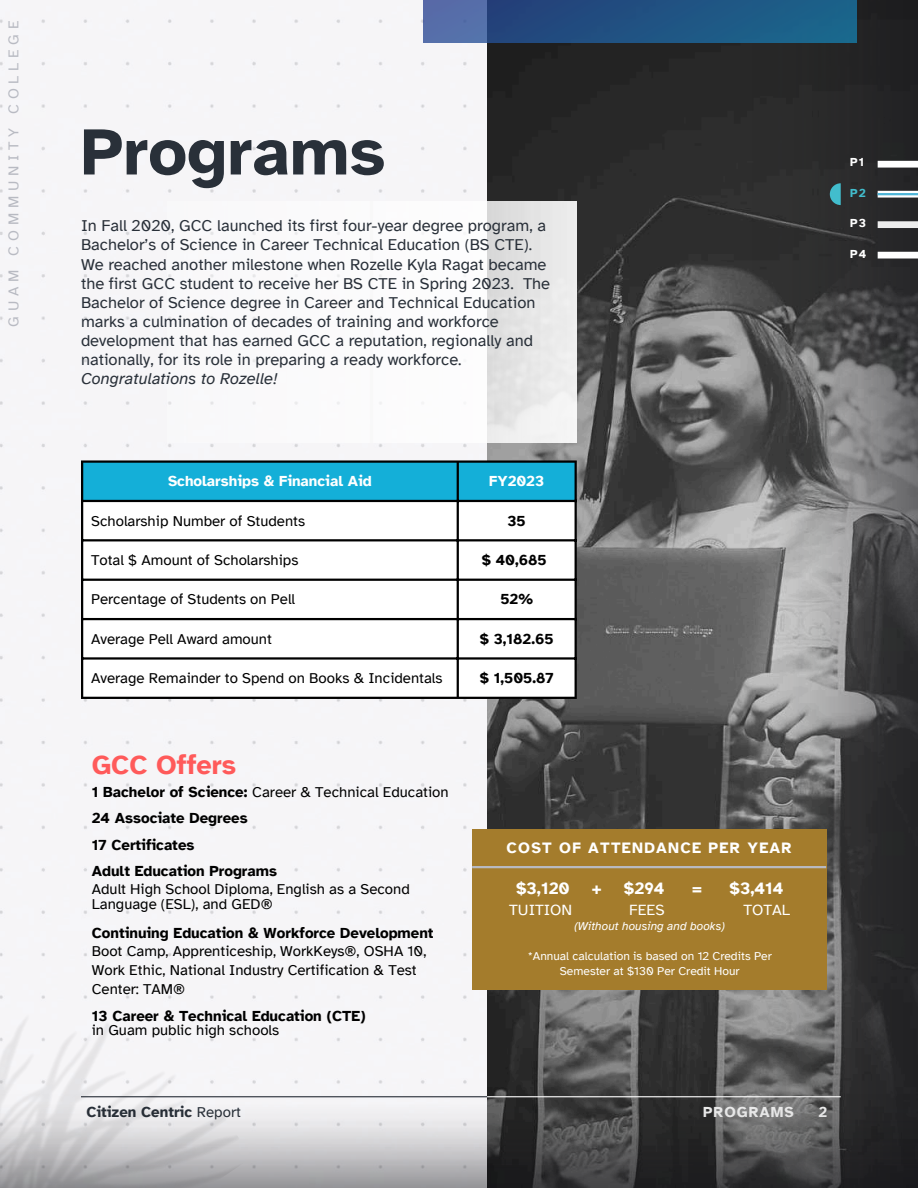
<style>
.page{position:relative;width:918px;height:1188px;background:#fff}
.page>*{position:absolute;margin:0;border:0;box-sizing:border-box;transform-origin:0 0}
.t1{font:700 67.5px "Atkinson Hyperlegible";color:#293039}
.t2{font:700 27px "Atkinson Hyperlegible";color:#ff5a5a}
.t3{font:700 16.95px "Atkinson Hyperlegible";color:#fff}
.t4{font:16.5px/19.2px "Atkinson Hyperlegible";color:#293039}
.t5{font:italic 16.5px "Atkinson Hyperlegible";color:#293039}
.t6{font:700 15.6px "Atkinson Hyperlegible";letter-spacing:.08em;color:#fff}
.t7{font:15.6px "Atkinson Hyperlegible";color:#fff}
.t8{font:15px/19.2px "Atkinson Hyperlegible";color:#000}
.t9{font:700 15px/26.2px "Atkinson Hyperlegible";color:#000}
.t10{font:700 15px "Atkinson Hyperlegible";color:#fff}
.t11{font:15px "Atkinson Hyperlegible";letter-spacing:.32em;color:#b8bac2}
.t12{font:700 15px "Atkinson Hyperlegible";color:#293039}
.t13{font:700 15px "Atkinson Hyperlegible";letter-spacing:.07em;color:#ededed}
.t14{font:12px/15px "Atkinson Hyperlegible";color:#fff;text-align:center}
.t15{font:italic 12px "Atkinson Hyperlegible";color:#fff}
.t16{font:700 12px "Atkinson Hyperlegible";color:#fff}
.t17{font:700 12px "Atkinson Hyperlegible";color:#42bdcd}
.s1{font-weight:400}
</style>
<div class="page">
<div style="left:0;top:0;width:472px;height:1085px;background:#f6f5f7"></div>
<img style="left:487px;top:43px;width:266px;height:1051px">
<img style="left:753px;top:0;width:165px;height:1094px">
<div style="left:878px;top:161px;width:40px;height:7px;background:#fff"></div>
<svg style="left:878px;top:191px;width:40px;height:7px"></svg>
<div style="left:878px;top:221px;width:40px;height:7px;background:#ededed"></div>
<div style="left:878px;top:252px;width:40px;height:7px;background:#fff"></div>
<svg style="left:830px;top:184px;width:11px;height:21px"></svg>
<div style="left:472px;top:829px;width:354px;height:161px;background:#a47c2c"></div>
<hr style="left:472px;top:866px;width:354px;height:2px;background:#b8bac2">
<div style="left:83px;top:463px;width:492px;height:37px;background:#14afd8"></div>
<svg style="left:83px;top:502px;width:492px;height:195px"></svg>
<hr style="left:81px;top:463px;width:2px;height:234px;background:#000">
<hr style="left:457px;top:463px;width:2px;height:234px;background:#000">
<hr style="left:575px;top:463px;width:2px;height:234px;background:#000">
<hr style="left:81px;top:460px;width:496px;height:3px;background:#000">
<hr style="left:81px;top:500px;width:496px;height:2px;background:#000">
<hr style="left:81px;top:539px;width:496px;height:2px;background:#000">
<hr style="left:81px;top:579px;width:496px;height:2px;background:#000">
<hr style="left:81px;top:618px;width:496px;height:2px;background:#000">
<hr style="left:81px;top:657px;width:496px;height:3px;background:#000">
<hr style="left:81px;top:697px;width:496px;height:2px;background:#000">
<hr style="left:878px;top:193px;width:40px;height:2px;background:#4db5d8">
<img style="left:167px;top:201px;width:410px;height:241px">
<svg style="left:424px;top:0;width:432px;height:43px;background:#275788"></svg>
<img style="left:252px;top:1094px;width:666px;height:94px">
<img style="left:0;top:723px;width:252px;height:465px">
<p class="t11" style="left:4px;top:327px;width:307px;rotate:-90deg">GUAM COMMUNITY COLLEGE</p>
<h1 class="t1" style="left:81px;top:110px;width:306px">Programs</h1>
<p class="t4" style="left:81px;top:216px;width:471px">In Fall 2020, GCC launched its first four-year degree program, a Bachelor’s of Science in Career Technical Education (BS CTE).<br>We reached another milestone when Rozelle Kyla Ragat became the first GCC student to receive her BS CTE in Spring 2023. The Bachelor of Science degree in Career and Technical Education marks a culmination of decades of training and workforce development that has earned GCC a reputation, regionally and nationally, for its role in preparing a ready workforce.</p>
<p class="t5" style="left:81px;top:369px;width:198px">Congratulations to Rozelle!</p>
<p class="t16" style="left:850px;top:155px;width:15px">P1</p>
<p class="t17" style="left:850px;top:185px;width:17px">P2</p>
<p class="t16" style="left:850px;top:216px;width:17px">P3</p>
<p class="t16" style="left:850px;top:246px;width:18px">P4</p>
<p class="t10" style="left:168px;top:472px;width:205px">Scholarships &amp; Financial Aid</p>
<p class="t10" style="left:489px;top:472px;width:56px">FY2023</p>
<p class="t8" style="left:91px;top:511px;width:216px">Scholarship Number of Students</p>
<p class="t9" style="left:508px;top:508px;width:20px">35</p>
<p class="t8" style="left:91px;top:551px;width:209px">Total $ Amount of Scholarships</p>
<p class="t9" style="left:482px;top:547px;width:66px">$ 40,685</p>
<p class="t8" style="left:91px;top:590px;width:206px">Percentage of Students on Pell</p>
<p class="t9" style="left:500px;top:586px;width:34px">52%</p>
<p class="t8" style="left:91px;top:629px;width:182px">Average Pell Award amount</p>
<p class="t9" style="left:480px;top:626px;width:75px">$ 3,182.65</p>
<p class="t8" style="left:91px;top:669px;width:353px">Average Remainder to Spend on Books &amp; Incidentals</p>
<p class="t9" style="left:480px;top:665px;width:75px">$ 1,505.87</p>
<h2 class="t2" style="left:92px;top:748px;width:146px">GCC Offers</h2>
<p class="t9" style="left:92px;top:779px;width:358px">1 Bachelor of Science: <span class="s1">Career &amp; Technical Education<br></span>24 Associate Degrees<br>17 Certificates<br>Adult Education Programs</p>
<p class="t8" style="left:92px;top:882px;width:320px;line-height:14.7px">Adult High School Diploma, English as a Second<br>Language (ESL), and GED®</p>
<p class="t9" style="left:92px;top:920px;width:343px">Continuing Education &amp; Workforce Development</p>
<p class="t8" style="left:92px;top:941px;width:336px">Boot Camp, Apprenticeship, WorkKeys®, OSHA 10,<br>Work Ethic, National Industry Certification &amp; Test<br>Center: TAM®</p>
<p class="t9" style="left:92px;top:1003px;width:275px">13 Career &amp; Technical Education (CTE)</p>
<p class="t8" style="left:92px;top:1020px;width:189px">in Guam public high schools</p>
<p class="t12" style="left:86px;top:1103px;width:156px">Citizen Centric <span class="s1">Report</span></p>
<p class="t6" style="left:507px;top:838px;width:287px">COST OF ATTENDANCE PER YEAR</p>
<p class="t3" style="left:516px;top:878px;width:55px">$3,120</p>
<p class="t3" style="left:592px;top:878px;width:12px">+</p>
<p class="t3" style="left:624px;top:878px;width:42px">$294</p>
<p class="t3" style="left:692px;top:878px;width:12px">=</p>
<p class="t3" style="left:730px;top:878px;width:55px">$3,414</p>
<p class="t7" style="left:509px;top:900px;width:65px">TUITION</p>
<p class="t7" style="left:629px;top:900px;width:37px">FEES</p>
<p class="t7" style="left:743px;top:900px;width:48px">TOTAL</p>
<p class="t15" style="left:574px;top:919px;width:152px">(Without housing and books)</p>
<p class="t14" style="left:528px;top:949px;width:246px">*Annual calculation is based on 12 Credits Per<br>Semester at $130 Per Credit Hour</p>
<p class="t13" style="left:703px;top:1102px;width:92px">PROGRAMS</p>
<p class="t13" style="left:818px;top:1102px;width:10px">2</p>
</div>
